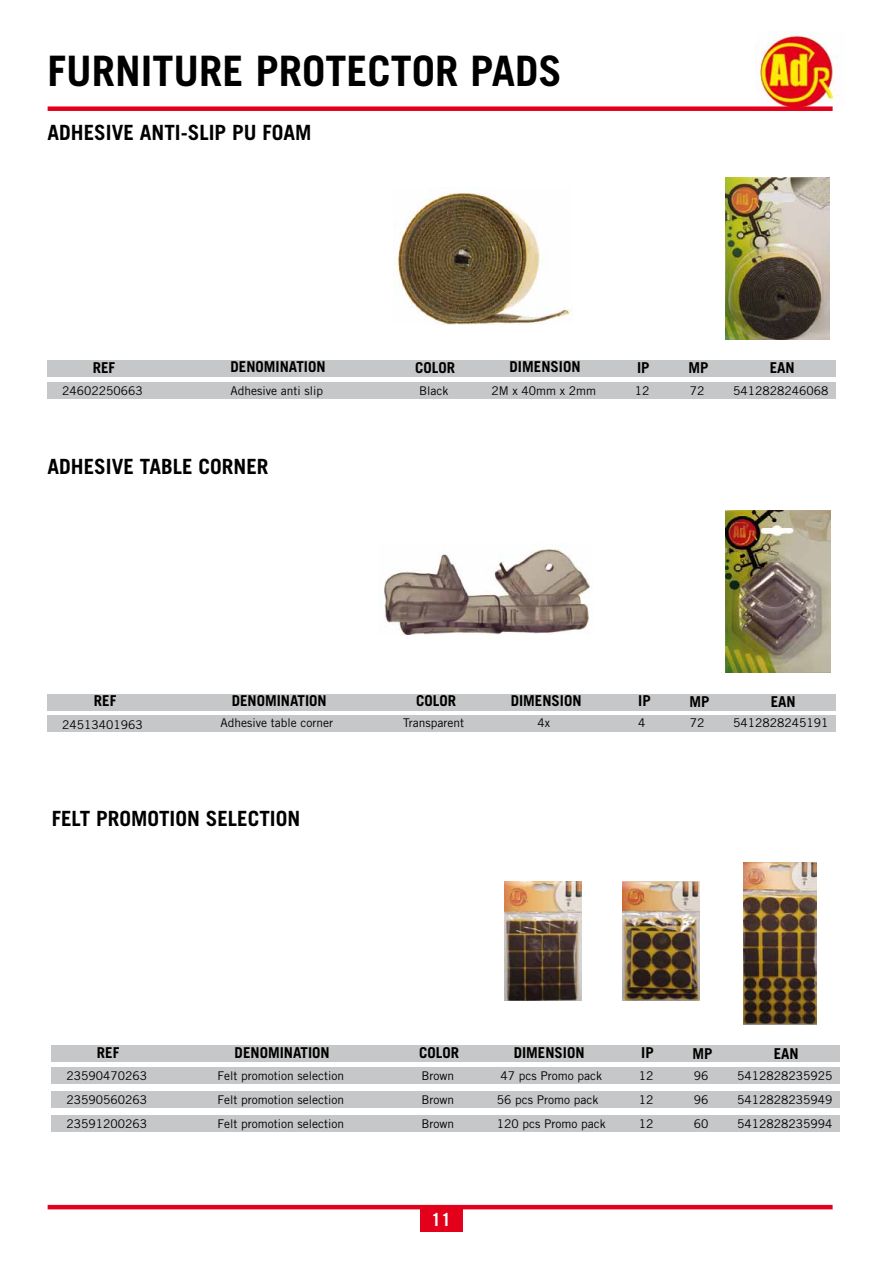
<style>
.page{position:relative;width:893px;height:1263px;background:#fff}
.page>*{position:absolute;margin:0;border:0;box-sizing:border-box;transform-origin:0 0}
.t1{font:700 42px "Trade Gothic LT Std";color:#000}
.t2{font:700 21px "Trade Gothic LT Std";color:#000}
.t3{font:700 18px "Trade Gothic LT Std";color:#fff}
.t4{font:700 15px "Trade Gothic LT Std";color:#000}
.t5{font:12px/24px "Trade Gothic LT Std";color:#000;text-align:justify}
</style>
<div class="page">
<img style="left:755px;top:31px;width:85px;height:75px">
<div style="left:48px;top:106px;width:785px;height:5px;background:#e2001a"></div>
<hr style="left:48px;top:1205px;width:785px;height:4px;background:#e2001a">
<div style="left:420px;top:1207px;width:42px;height:25px;background:#e2001a"></div>
<div style="left:48px;top:693px;width:788px;height:17px;background:#c6c7c8"></div>
<div style="left:48px;top:715px;width:788px;height:17px;background:#c6c7c8"></div>
<img style="left:384px;top:544px;width:206px;height:91px">
<img style="left:726px;top:510px;width:105px;height:163px">
<img style="left:725px;top:177px;width:105px;height:163px">
<div style="left:48px;top:360px;width:788px;height:17px;background:#c6c7c8"></div>
<div style="left:48px;top:382px;width:788px;height:17px;background:#c6c7c8"></div>
<img style="left:393px;top:187px;width:180px;height:138px">
<div style="left:52px;top:1045px;width:788px;height:17px;background:#c6c7c8"></div>
<div style="left:52px;top:1067px;width:788px;height:17px;background:#c6c7c8"></div>
<div style="left:52px;top:1091px;width:788px;height:17px;background:#c6c7c8"></div>
<div style="left:52px;top:1115px;width:788px;height:17px;background:#c6c7c8"></div>
<img style="left:504px;top:882px;width:77px;height:119px">
<img style="left:744px;top:862px;width:72px;height:163px">
<img style="left:623px;top:882px;width:76px;height:119px">
<h1 class="t1" style="left:48px;top:45px;width:516px">FURNITURE PROTECTOR PADS</h1>
<h2 class="t2" style="left:48px;top:120px;width:103px">ADHESIVEANTI</h2>
<h2 class="t2" style="left:181px;top:120px;width:132px">-SLIP PU FOAM</h2>
<p class="t4" style="left:93px;top:358px;width:24px">RE F</p>
<p class="t4" style="left:231px;top:358px;width:9px">DENO</p>
<p class="t4" style="left:264px;top:358px;width:20px">MINATION</p>
<p class="t4" style="left:415px;top:358px;width:33px">COLOR</p>
<p class="t4" style="left:510px;top:358px;width:33px">DIMENSION</p>
<p class="t4" style="left:637px;top:358px;width:7px">IP</p>
<p class="t4" style="left:688px;top:359px;width:20px">MP</p>
<p class="t4" style="left:770px;top:359px;width:9px">EAN</p>
<p class="t5" style="left:62px;top:379px;width:82px">24602250663</p>
<p class="t5" style="left:230px;top:379px;width:94px">Adhesive anti slip</p>
<p class="t5" style="left:419px;top:379px;width:31px">Black</p>
<p class="t5" style="left:491px;top:379px;width:106px">2M x 40mm x 2mm</p>
<p class="t5" style="left:635px;top:379px;width:16px">12</p>
<p class="t5" style="left:690px;top:379px;width:16px">72</p>
<p class="t5" style="left:733px;top:379px;width:97px">5412828246068</p>
<h2 class="t2" style="left:48px;top:453px;width:164px">ADHESIVETABLECORNER</h2>
<p class="t4" style="left:94px;top:692px;width:24px">RE F</p>
<p class="t4" style="left:232px;top:691px;width:9px">DENO</p>
<p class="t4" style="left:265px;top:691px;width:20px">MINATION</p>
<p class="t4" style="left:416px;top:691px;width:33px">COLOR</p>
<p class="t4" style="left:511px;top:691px;width:33px">DIMENSION</p>
<p class="t4" style="left:638px;top:692px;width:7px">IP</p>
<p class="t4" style="left:689px;top:692px;width:20px">MP</p>
<p class="t4" style="left:771px;top:692px;width:9px">EAN</p>
<p class="t5" style="left:62px;top:712px;width:82px">24513401963</p>
<p class="t5" style="left:220px;top:711px;width:114px">Adhesive table corner</p>
<p class="t5" style="left:403px;top:711px;width:62px">Transparent</p>
<p class="t5" style="left:537px;top:711px;width:14px">4x</p>
<p class="t5" style="left:638px;top:711px;width:9px">4</p>
<p class="t5" style="left:690px;top:711px;width:16px">72</p>
<p class="t5" style="left:733px;top:711px;width:97px">5412828245191</p>
<h2 class="t2" style="left:52px;top:805px;width:107px">FELT PROMOTION</h2>
<h2 class="t2" style="left:206px;top:805px;width:43px">SELECTION</h2>
<p class="t4" style="left:97px;top:1044px;width:24px">RE F</p>
<p class="t4" style="left:235px;top:1043px;width:9px">DENO</p>
<p class="t4" style="left:268px;top:1043px;width:20px">MINATION</p>
<p class="t4" style="left:419px;top:1043px;width:33px">COLOR</p>
<p class="t4" style="left:514px;top:1043px;width:33px">DIMENSION</p>
<p class="t4" style="left:641px;top:1044px;width:7px">IP</p>
<p class="t4" style="left:692px;top:1044px;width:20px">MP</p>
<p class="t4" style="left:774px;top:1044px;width:9px">EAN</p>
<p class="t5" style="left:66px;top:1064px;width:82px">23590470263<br>23590560263<br>23591200263</p>
<p class="t5" style="left:217px;top:1064px;width:128px">Felt promotion selection Felt promotion selection Felt promotion selection</p>
<p class="t5" style="left:421px;top:1064px;width:34px">Brown Brown Brown</p>
<p class="t5" style="left:497px;top:1064px;width:110px;text-align:left;text-indent:4px">47 pcs Promo pack<br>56 pcs Promo pack<br>120 pcs Promo pack</p>
<p class="t5" style="left:639px;top:1064px;width:16px">12<br>12<br>12</p>
<p class="t5" style="left:694px;top:1064px;width:16px">96<br>96<br>60</p>
<p class="t5" style="left:737px;top:1064px;width:97px">5412828235925<br>5412828235949<br>5412828235994</p>
<h3 class="t3" style="left:431px;top:1208px;width:22px">11</h3>
</div>
